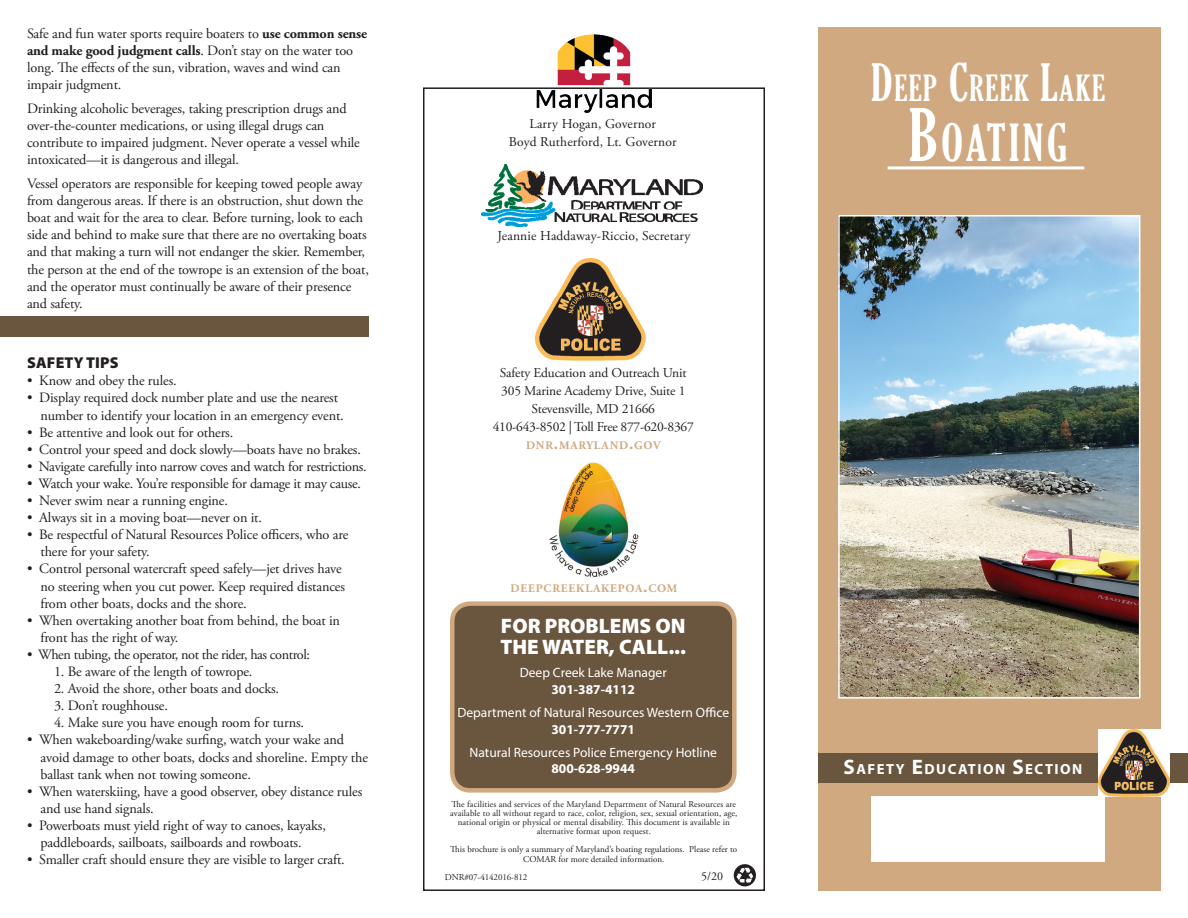
<style>
.page{position:relative;width:1188px;height:918px;background:#fff}
.page>*{position:absolute;margin:0;border:0;box-sizing:border-box;transform-origin:0 0}
.t1{font:extra-condensed 49.05px "Gloucester";letter-spacing:.07em;color:#fff}
.t2{font:extra-condensed 34.65px "Gloucester";letter-spacing:.04em;color:#fff}
.t3{font:900 21px "Myriad Pro";color:#fff}
.t4{font:900 15.75px "Myriad Pro";letter-spacing:.01em;color:#231f20}
.t5{font:700 14.7px "Myriad Pro";letter-spacing:.1em;color:#fff}
.t6{font:14.25px/17.1px "Adobe Garamond Pro";letter-spacing:-.01em;color:#231f20}
.t7{font:14.25px "Adobe Garamond Pro";letter-spacing:-.03em;color:#231f20}
.Plain_Text{font:13.5px "Adobe Garamond Pro";letter-spacing:-.01em;color:#231f20}
.t8{font:13.5px "Myriad Pro";color:#fff}
.Plain_Text-2{font:13.5px "Adobe Garamond Pro";letter-spacing:.01em;color:#231f20}
.t9{font:700 13.5px "Myriad Pro";color:#fff}
.t10{font:12px "Adobe Garamond Pro";color:#231f20}
.Plain_Text-3{font:700 11.55px "Adobe Garamond Pro";letter-spacing:.07em;color:#d0a981}
.t11{font:9px/9px "Adobe Garamond Pro";letter-spacing:.01em;color:#231f20;text-align:center}
.t12{font:9px "Adobe Garamond Pro";letter-spacing:-.01em;color:#231f20}
.s1{font-weight:700}
.s2{font-size:16.5px}
.s3{font-size:49.35px}
.s4{font-size:70.05px}
.s5{font-size:21px}
</style>
<div class="page">
<div style="left:423px;top:87px;width:342px;height:804px;border:2px solid #231f20"></div>
<div style="left:452px;top:604px;width:282px;height:186px;background:#6a563f;border-radius:18px"></div>
<div style="left:450px;top:601px;width:287px;height:192px;border:4px solid #d0a981;border-radius:18px"></div>
<div style="left:818px;top:27px;width:343px;height:864px;background:#d0a981"></div>
<div style="left:818px;top:753px;width:370px;height:30px;background:#6a563f"></div>
<img style="left:1099px;top:730px;width:71px;height:66px">
<hr style="left:888px;top:166px;width:196px;height:3px;background:#fff">
<img style="left:841px;top:218px;width:296px;height:478px">
<div style="left:838px;top:215px;width:302px;height:484px;border:2px solid #fff"></div>
<img style="left:536px;top:259px;width:109px;height:102px">
<img style="left:481px;top:164px;width:222px;height:62px">
<img style="left:536px;top:34px;width:116px;height:79px">
<svg style="left:734px;top:864px;width:22px;height:22px"></svg>
<svg style="left:737px;top:868px;width:16px;height:15px"></svg>
<div style="left:872px;top:796px;width:233px;height:65px;background:#fff"></div>
<div style="left:0;top:316px;width:369px;height:21px;background:#6a563f"></div>
<img style="left:549px;top:462px;width:90px;height:115px">
<p class="t6" style="left:27px;top:25px;width:342px">Safe and fun water sports require boaters to <span class="s1">use common sense and make good judgment calls</span>. Don’t stay on the water too long. The effects of the sun, vibration, waves and wind can impair judgment.</p>
<p class="t6" style="left:27px;top:100px;width:334px">Drinking alcoholic beverages, taking prescription drugs and over-the-counter medications, or using illegal drugs can contribute to impaired judgment. Never operate a vessel while intoxicated—it is dangerous and illegal.</p>
<p class="t6" style="left:27px;top:175px;width:344px">Vessel operators are responsible for keeping towed people away from dangerous areas. If there is an obstruction, shut down the boat and wait for the area to clear. Before turning, look to each side and behind to make sure that there are no overtaking boats and that making a turn will not endanger the skier. Remember, the person at the end of the towrope is an extension of the boat, and the operator must continually be aware of their presence and safety.</p>
<p class="t4" style="left:27px;top:352px;width:93px">SAFETY TIPS</p>
<p class="t6" style="left:27px;top:373px;width:151px">• Know and obey the rules.</p>
<p class="t6" style="left:27px;top:390px;width:313px">• Display required dock number plate and use the nearest</p>
<p class="t6" style="left:40px;top:407px;width:305px">number to identify your location in an emergency event.</p>
<p class="t6" style="left:27px;top:424px;width:208px">• Be attentive and look out for others.</p>
<p class="t6" style="left:27px;top:441px;width:335px">• Control your speed and dock slowly—boats have no brakes.</p>
<p class="t6" style="left:27px;top:458px;width:341px">• Navigate carefully into narrow coves and watch for restrictions.</p>
<p class="t6" style="left:27px;top:475px;width:336px">• Watch your wake. You’re responsible for damage it may cause.</p>
<p class="t6" style="left:27px;top:492px;width:202px">• Never swim near a running engine.</p>
<p class="t6" style="left:27px;top:510px;width:237px">• Always sit in a moving boat—never on it.</p>
<p class="t6" style="left:27px;top:527px;width:323px">• Be respectful of Natural Resources Police officers, who are</p>
<p class="t6" style="left:40px;top:544px;width:111px">there for your safety.</p>
<p class="t6" style="left:27px;top:561px;width:316px">• Control personal watercraft speed safely—jet drives have</p>
<p class="t6" style="left:40px;top:578px;width:306px">no steering when you cut power. Keep required distances from other boats, docks and the shore.</p>
<p class="t6" style="left:27px;top:612px;width:315px">• When overtaking another boat from behind, the boat in</p>
<p class="t6" style="left:40px;top:629px;width:139px">front has the right of way.</p>
<p class="t7" style="left:27px;top:646px;width:285px">• When tubing, the operator, not the rider, has control:</p>
<p class="t6" style="left:54px;top:663px;width:200px">1. Be aware of the length of towrope.</p>
<p class="t6" style="left:54px;top:681px;width:227px">2. Avoid the shore, other boats and docks.</p>
<p class="t6" style="left:54px;top:698px;width:115px">3. Don’t roughhouse.</p>
<p class="t6" style="left:54px;top:715px;width:252px">4. Make sure you have enough room for turns.</p>
<p class="t6" style="left:27px;top:732px;width:318px">• When wakeboarding/wake surfing, watch your wake and</p>
<p class="t6" style="left:40px;top:749px;width:329px">avoid damage to other boats, docks and shoreline. Empty the ballast tank when not towing someone.</p>
<p class="t6" style="left:27px;top:783px;width:337px">• When waterskiing, have a good observer, obey distance rules</p>
<p class="t6" style="left:40px;top:800px;width:115px">and use hand signals.</p>
<p class="t6" style="left:27px;top:817px;width:300px">• Powerboats must yield right of way to canoes, kayaks,</p>
<p class="t6" style="left:40px;top:834px;width:263px">paddleboards, sailboats, sailboards and rowboats.</p>
<p class="t6" style="left:27px;top:852px;width:319px">• Smaller craft should ensure they are visible to larger craft.</p>
<p class="Plain_Text-2" style="left:529px;top:116px;width:128px">Larry Hogan, Governor</p>
<p class="Plain_Text-2" style="left:509px;top:134px;width:169px">Boyd Rutherford, Lt. Governor</p>
<p class="Plain_Text-2" style="left:498px;top:227px;width:194px">Jeannie Haddaway-Riccio, Secretary</p>
<p class="Plain_Text" style="left:500px;top:364px;width:188px">Safety Education and Outreach Unit</p>
<p class="Plain_Text" style="left:501px;top:382px;width:186px">305 Marine Academy Drive, Suite 1</p>
<p class="Plain_Text" style="left:532px;top:400px;width:125px">Stevensville, MD 21666</p>
<p class="Plain_Text" style="left:493px;top:418px;width:203px">410-643-8502 | Toll Free 877-620-8367</p>
<p class="Plain_Text-3" style="left:526px;top:438px;width:136px">DNR<span class="s2">.</span>MARYLAND<span class="s2">.</span>GOV</p>
<p class="Plain_Text-3" style="left:511px;top:582px;width:168px">DEEPCREEKLAKEPOA<span class="s2">.</span>COM</p>
<p class="t3" style="left:501px;top:612px;width:186px">FOR PROBLEMS ON</p>
<p class="t3" style="left:500px;top:633px;width:187px">THE WATER, CALL...</p>
<p class="t8" style="left:520px;top:665px;width:148px">Deep Creek Lake Manager</p>
<p class="t9" style="left:551px;top:681px;width:85px">301-387-4112</p>
<p class="t8" style="left:457px;top:704px;width:273px">Department of Natural Resources Western Office</p>
<p class="t9" style="left:551px;top:720px;width:85px">301-777-7771</p>
<p class="t8" style="left:470px;top:744px;width:249px">Natural Resources Police Emergency Hotline</p>
<p class="t9" style="left:551px;top:760px;width:85px">800-628-9944</p>
<p class="t11" style="left:450px;top:800px;width:289px">The facilities and services of the Maryland Department of Natural Resources are available to all without regard to race, color, religion, sex, sexual orientation, age, national origin or physical or mental disability. This document is available in alternative format upon request.</p>
<p class="t11" style="left:450px;top:844px;width:289px;line-height:10.8px">This brochure is only a summary of Maryland’s boating regulations. Please refer to<br>COMAR for more detailed information.</p>
<p class="t12" style="left:445px;top:872px;width:84px">DNR#07-4142016-812</p>
<p class="t10" style="left:701px;top:869px;width:23px">5/20</p>
<p class="t2" style="left:871px;top:68px;width:235px"><span class="s3">D</span>EEP <span class="s3">C</span>REEK <span class="s3">L</span>AKE</p>
<p class="t1" style="left:909px;top:115px;width:160px"><span class="s4">B</span>OATING</p>
<p class="t5" style="left:844px;top:759px;width:240px"><span class="s5">S</span>AFETY <span class="s5">E</span>DUCATION <span class="s5">S</span>ECTION</p>
</div>
